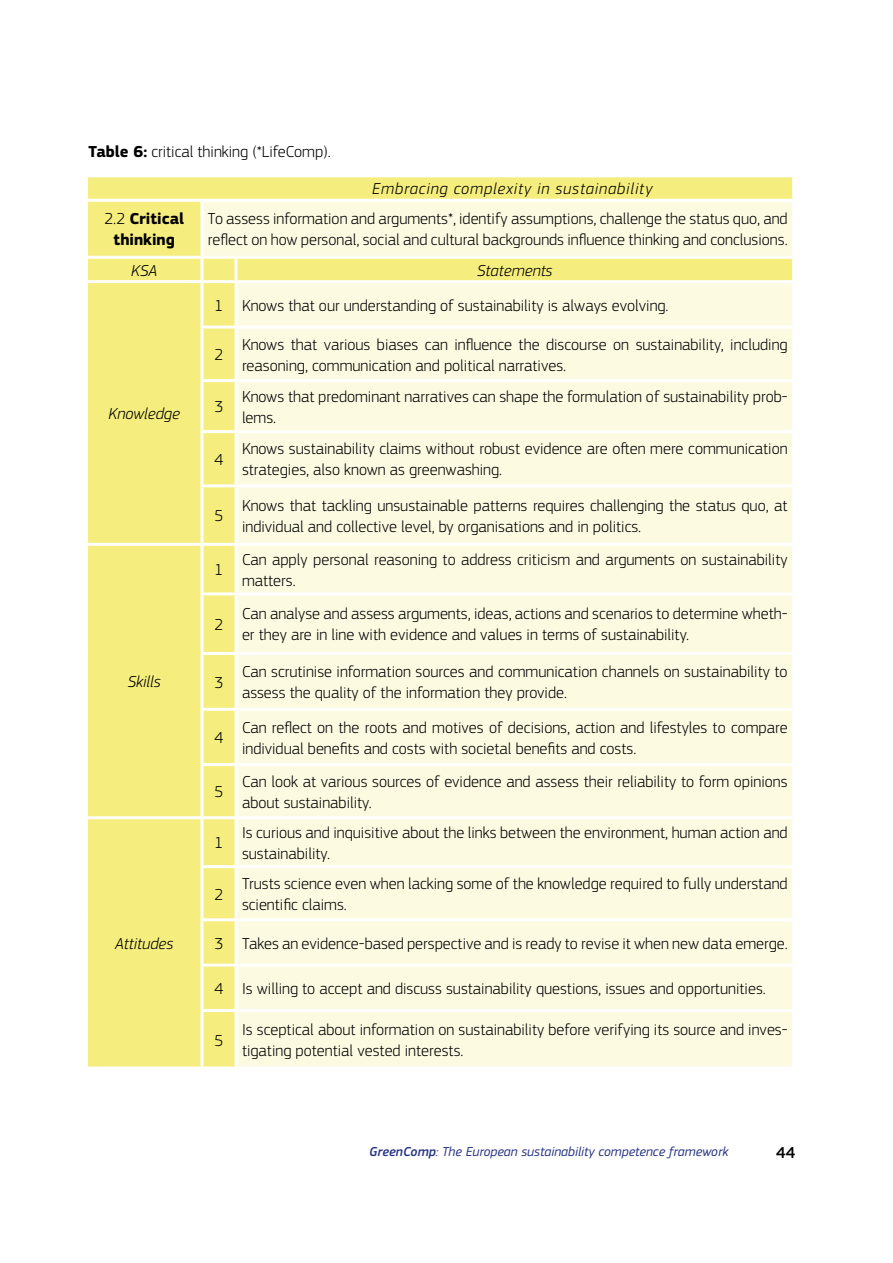
<style>
.page{position:relative;width:893px;height:1263px;background:#fff}
.page>*{position:absolute;margin:0;border:0;box-sizing:border-box;transform-origin:0 0}
.t1{font:300 16.5px/21px "EC Square Sans Pro";color:#000}
.t2{font:italic 300 16.5px "EC Square Sans Pro";color:#000}
.t3{font:italic 300 16.5px "EC Square Sans Pro";letter-spacing:.05em;color:#000}
.t4{font:700 16.5px/21px "EC Square Sans Pro";color:#000;text-align:center}
.t5{font:500 16.5px "EC Square Sans Pro";color:#000}
.t6{font:italic 13.5px "EC Square Sans Pro";color:#283583}
.s1{font-weight:700}
.s2{font-weight:300}
.s3{font-weight:500}
</style>
<div class="page">
<div style="left:88px;top:177px;width:704px;height:889px;background:#f5ed7d"></div>
<svg style="left:203px;top:202px;width:589px;height:864px;background:#fcf9da"></svg>
<hr style="left:85px;top:199px;width:117px;height:3px;background:#fff">
<hr style="left:85px;top:256px;width:117px;height:3px;background:#fff">
<hr style="left:200px;top:259px;width:3px;height:21px;background:#fff">
<hr style="left:234px;top:259px;width:3px;height:21px;background:#fff">
<hr style="left:85px;top:280px;width:117px;height:3px;background:#fff">
<hr style="left:202px;top:280px;width:34px;height:3px;background:#fff">
<hr style="left:200px;top:283px;width:3px;height:42px;background:#fff">
<hr style="left:200px;top:325px;width:36px;height:3px;background:#fff">
<hr style="left:200px;top:328px;width:3px;height:51px;background:#fff">
<hr style="left:200px;top:379px;width:36px;height:3px;background:#fff">
<hr style="left:200px;top:382px;width:3px;height:48px;background:#fff">
<hr style="left:200px;top:430px;width:36px;height:3px;background:#fff">
<hr style="left:200px;top:433px;width:3px;height:51px;background:#fff">
<hr style="left:200px;top:484px;width:36px;height:3px;background:#fff">
<hr style="left:200px;top:487px;width:3px;height:56px;background:#fff">
<hr style="left:85px;top:543px;width:117px;height:3px;background:#fff">
<hr style="left:202px;top:543px;width:34px;height:3px;background:#fff">
<hr style="left:200px;top:546px;width:3px;height:46px;background:#fff">
<hr style="left:200px;top:592px;width:36px;height:3px;background:#fff">
<hr style="left:200px;top:595px;width:3px;height:57px;background:#fff">
<hr style="left:200px;top:652px;width:36px;height:3px;background:#fff">
<hr style="left:200px;top:655px;width:3px;height:53px;background:#fff">
<hr style="left:200px;top:708px;width:36px;height:3px;background:#fff">
<hr style="left:200px;top:711px;width:3px;height:52px;background:#fff">
<hr style="left:200px;top:763px;width:36px;height:3px;background:#fff">
<hr style="left:200px;top:766px;width:3px;height:50px;background:#fff">
<hr style="left:85px;top:816px;width:117px;height:3px;background:#fff">
<hr style="left:202px;top:816px;width:34px;height:3px;background:#fff">
<hr style="left:200px;top:819px;width:3px;height:46px;background:#fff">
<hr style="left:200px;top:865px;width:36px;height:3px;background:#fff">
<hr style="left:200px;top:868px;width:3px;height:50px;background:#fff">
<hr style="left:200px;top:918px;width:36px;height:3px;background:#fff">
<hr style="left:200px;top:921px;width:3px;height:43px;background:#fff">
<hr style="left:200px;top:964px;width:36px;height:3px;background:#fff">
<hr style="left:200px;top:967px;width:3px;height:42px;background:#fff">
<hr style="left:200px;top:1009px;width:36px;height:3px;background:#fff">
<hr style="left:200px;top:1012px;width:3px;height:54px;background:#fff">
<hr style="left:236px;top:280px;width:559px;height:3px;background:#fff">
<hr style="left:234px;top:283px;width:3px;height:42px;background:#fff">
<hr style="left:236px;top:325px;width:559px;height:3px;background:#fff">
<hr style="left:234px;top:328px;width:3px;height:51px;background:#fff">
<hr style="left:236px;top:379px;width:559px;height:3px;background:#fff">
<hr style="left:234px;top:382px;width:3px;height:48px;background:#fff">
<hr style="left:236px;top:430px;width:559px;height:3px;background:#fff">
<hr style="left:234px;top:433px;width:3px;height:51px;background:#fff">
<hr style="left:236px;top:484px;width:559px;height:3px;background:#fff">
<hr style="left:234px;top:487px;width:3px;height:56px;background:#fff">
<hr style="left:236px;top:543px;width:559px;height:3px;background:#fff">
<hr style="left:234px;top:546px;width:3px;height:46px;background:#fff">
<hr style="left:236px;top:592px;width:559px;height:3px;background:#fff">
<hr style="left:234px;top:595px;width:3px;height:57px;background:#fff">
<hr style="left:236px;top:652px;width:559px;height:3px;background:#fff">
<hr style="left:234px;top:655px;width:3px;height:53px;background:#fff">
<hr style="left:236px;top:708px;width:559px;height:3px;background:#fff">
<hr style="left:234px;top:711px;width:3px;height:52px;background:#fff">
<hr style="left:236px;top:763px;width:559px;height:3px;background:#fff">
<hr style="left:234px;top:766px;width:3px;height:50px;background:#fff">
<hr style="left:236px;top:816px;width:559px;height:3px;background:#fff">
<hr style="left:234px;top:819px;width:3px;height:46px;background:#fff">
<hr style="left:236px;top:865px;width:559px;height:3px;background:#fff">
<hr style="left:234px;top:868px;width:3px;height:50px;background:#fff">
<hr style="left:236px;top:918px;width:559px;height:3px;background:#fff">
<hr style="left:234px;top:921px;width:3px;height:43px;background:#fff">
<hr style="left:236px;top:964px;width:559px;height:3px;background:#fff">
<hr style="left:234px;top:967px;width:3px;height:42px;background:#fff">
<hr style="left:236px;top:1009px;width:559px;height:3px;background:#fff">
<hr style="left:234px;top:1012px;width:3px;height:54px;background:#fff">
<hr style="left:202px;top:199px;width:34px;height:3px;background:#fff">
<hr style="left:200px;top:202px;width:3px;height:54px;background:#fff">
<hr style="left:236px;top:199px;width:559px;height:3px;background:#fff">
<hr style="left:202px;top:256px;width:34px;height:3px;background:#fff">
<hr style="left:236px;top:256px;width:559px;height:3px;background:#fff">
<p class="t1" style="left:88px;top:141px;width:244px"><span class="s1">Table 6:</span> critical thinking (*LifeComp).</p>
<p class="t3" style="left:372px;top:179px;width:282px">Embracing complexity in sustainability</p>
<p class="t4" style="left:104px;top:209px;width:81px"><span class="s2">2.2</span> Critical thinking</p>
<p class="t1" style="left:208px;top:208px;width:581px">To assess information and arguments*, identify assumptions, challenge the status quo, and reflect on how personal, social and cultural backgrounds influence thinking and conclusions.</p>
<p class="t2" style="left:131px;top:261px;width:28px">KSA</p>
<p class="t2" style="left:477px;top:261px;width:77px">Statements</p>
<p class="t2" style="left:108px;top:404px;width:73px">Knowledge</p>
<p class="t2" style="left:128px;top:672px;width:35px">Skills</p>
<p class="t2" style="left:115px;top:934px;width:60px">Attitudes</p>
<p class="t1" style="left:215px;top:294px;width:456px">1 Knows that our understanding of sustainability is always evolving.</p>
<p class="t1" style="left:215px;top:344px;width:10px">2</p>
<p class="t1" style="left:242px;top:333px;width:547px">Knows that various biases can influence the discourse on sustainability, including reasoning, communication and political narratives.</p>
<p class="t1" style="left:215px;top:396px;width:10px">3</p>
<p class="t1" style="left:242px;top:386px;width:547px">Knows that predominant narratives can shape the formulation of sustainability prob&shy;lems.</p>
<p class="t1" style="left:215px;top:449px;width:10px">4</p>
<p class="t1" style="left:242px;top:438px;width:547px">Knows sustainability claims without robust evidence are often mere communication strategies, also known as greenwashing.</p>
<p class="t1" style="left:215px;top:505px;width:10px">5</p>
<p class="t1" style="left:242px;top:495px;width:547px">Knows that tackling unsustainable patterns requires challenging the status quo, at individual and collective level, by organisations and in politics.</p>
<p class="t1" style="left:215px;top:559px;width:10px">1</p>
<p class="t1" style="left:242px;top:549px;width:547px">Can apply personal reasoning to address criticism and arguments on sustainability matters.</p>
<p class="t1" style="left:215px;top:614px;width:10px">2</p>
<p class="t1" style="left:242px;top:603px;width:547px">Can analyse and assess arguments, ideas, actions and scenarios to determine wheth&shy;er they are in line with evidence and values in terms of sustainability.</p>
<p class="t1" style="left:215px;top:672px;width:10px">3</p>
<p class="t1" style="left:242px;top:661px;width:547px">Can scrutinise information sources and communication channels on sustainability to assess the quality of the information they provide.</p>
<p class="t1" style="left:215px;top:727px;width:10px">4</p>
<p class="t1" style="left:242px;top:717px;width:547px">Can reflect on the roots and motives of decisions, action and lifestyles to compare individual benefits and costs with societal benefits and costs.</p>
<p class="t1" style="left:215px;top:781px;width:10px">5</p>
<p class="t1" style="left:242px;top:771px;width:547px">Can look at various sources of evidence and assess their reliability to form opinions about sustainability.</p>
<p class="t1" style="left:215px;top:832px;width:10px">1</p>
<p class="t1" style="left:242px;top:822px;width:547px">Is curious and inquisitive about the links between the environment, human action and sustainability.</p>
<p class="t1" style="left:215px;top:883px;width:10px">2</p>
<p class="t1" style="left:242px;top:873px;width:547px">Trusts science even when lacking some of the knowledge required to fully understand scientific claims.</p>
<p class="t1" style="left:215px;top:933px;width:575px">3 Takes an evidence-based perspective and is ready to revise it when new data emerge.</p>
<p class="t1" style="left:215px;top:978px;width:553px">4 Is willing to accept and discuss sustainability questions, issues and opportunities.</p>
<p class="t1" style="left:215px;top:1029px;width:10px">5</p>
<p class="t1" style="left:242px;top:1019px;width:547px">Is sceptical about information on sustainability before verifying its source and inves&shy;tigating potential vested interests.</p>
<p class="t6" style="left:369px;top:1144px;width:361px"><span class="s3">GreenComp</span>: The European sustainability competence framework</p>
<p class="t5" style="left:776px;top:1143px;width:20px">44</p>
</div>
